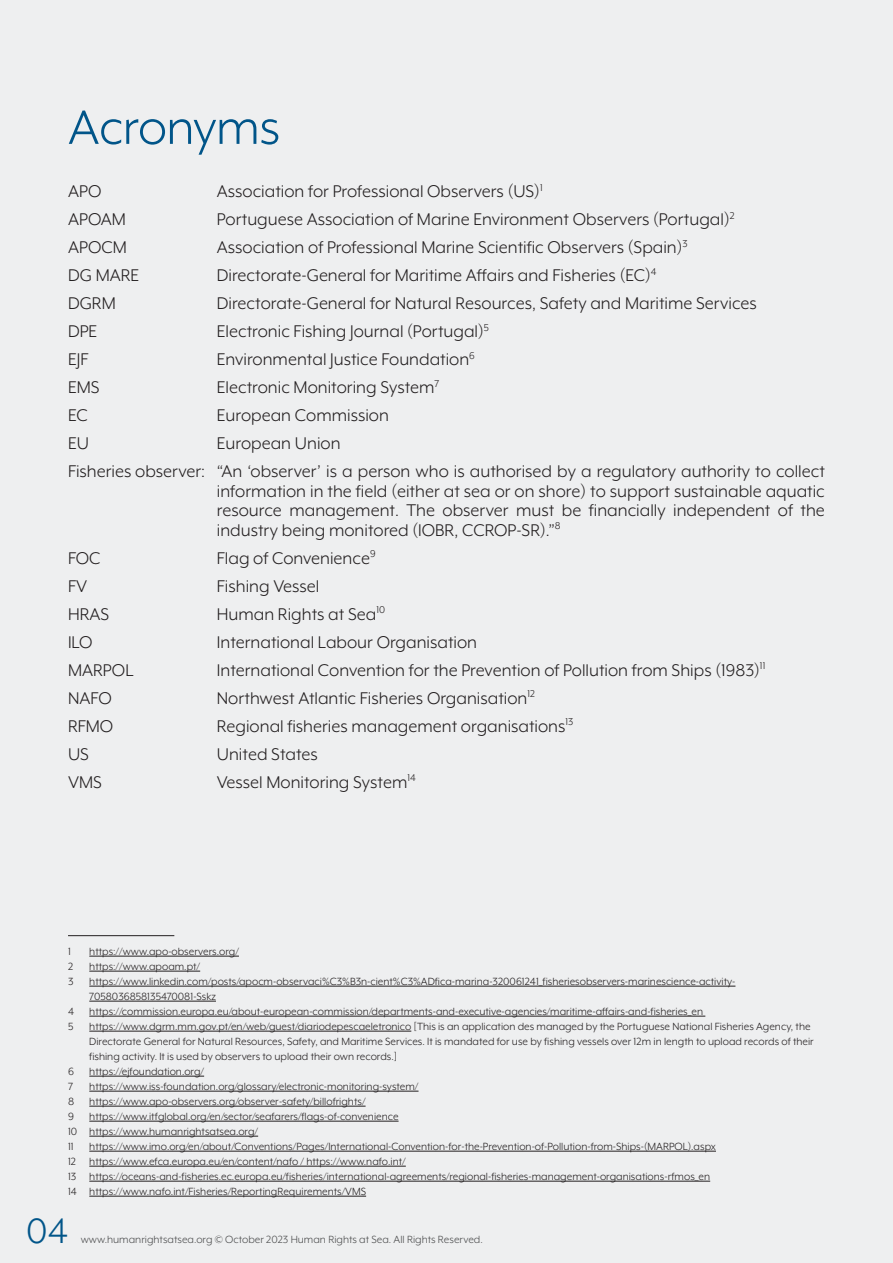
<style>
.page{position:relative;width:893px;height:1263px;background:#eeeff0}
.page>*{position:absolute;margin:0;border:0;box-sizing:border-box;transform-origin:0 0}
.t1{font:55.5px "Mr Eaves XL Mod OT";letter-spacing:-.01em;color:#015589}
.t2{font:40.5px "Mr Eaves XL Mod OT";color:#015589}
.t3{font:19.5px/19.5px "Mr Eaves XL Mod OT";color:#231f20}
.t4{font:12px/15px "Mr Eaves XL Mod OT";color:#231f20}
.t5{font:12px "Mr Eaves XL Mod OT";color:#4b4c4d}
</style>
<div class="page">
<hr style="left:68px;top:935px;width:106px;height:1px;background:#231f20">
<hr style="left:89px;top:956px;width:150px;height:1px;background:#231f20">
<hr style="left:89px;top:971px;width:111px;height:1px;background:#231f20">
<hr style="left:89px;top:986px;width:646px;height:1px;background:#231f20">
<hr style="left:89px;top:1001px;width:127px;height:1px;background:#231f20">
<hr style="left:89px;top:1016px;width:616px;height:1px;background:#231f20">
<hr style="left:89px;top:1031px;width:322px;height:1px;background:#231f20">
<hr style="left:89px;top:1076px;width:115px;height:1px;background:#231f20">
<hr style="left:89px;top:1091px;width:329px;height:1px;background:#231f20">
<hr style="left:89px;top:1106px;width:277px;height:1px;background:#231f20">
<hr style="left:89px;top:1121px;width:310px;height:1px;background:#231f20">
<hr style="left:89px;top:1136px;width:169px;height:1px;background:#231f20">
<hr style="left:89px;top:1151px;width:627px;height:1px;background:#231f20">
<hr style="left:89px;top:1166px;width:317px;height:1px;background:#231f20">
<hr style="left:89px;top:1181px;width:621px;height:1px;background:#231f20">
<hr style="left:89px;top:1196px;width:277px;height:1px;background:#231f20">
<h1 class="t1" style="left:68px;top:99px;width:214px">Acronyms</h1>
<h3 class="t3" style="left:68px;top:182px;width:35px">APO</h3>
<h3 class="t3" style="left:217px;top:182px;width:327px">Association for Professional Observers (US)<sup>1</sup></h3>
<h3 class="t3" style="left:68px;top:210px;width:59px">APOAM</h3>
<h3 class="t3" style="left:217px;top:210px;width:519px">Portuguese Association of Marine Environment Observers (Portugal)<sup>2</sup></h3>
<h3 class="t3" style="left:68px;top:238px;width:60px">APOCM</h3>
<h3 class="t3" style="left:217px;top:238px;width:472px">Association of Professional Marine Scientific Observers (Spain)<sup>3</sup></h3>
<h3 class="t3" style="left:68px;top:266px;width:73px">DG MARE</h3>
<h3 class="t3" style="left:217px;top:266px;width:441px">Directorate-General for Maritime Affairs and Fisheries (EC)<sup>4</sup></h3>
<h3 class="t3" style="left:68px;top:294px;width:49px">DGRM</h3>
<h3 class="t3" style="left:217px;top:294px;width:542px">Directorate-General for Natural Resources, Safety and Maritime Services</h3>
<h3 class="t3" style="left:68px;top:322px;width:31px">DPE</h3>
<h3 class="t3" style="left:217px;top:322px;width:273px">Electronic Fishing Journal (Portugal)<sup>5</sup></h3>
<h3 class="t3" style="left:68px;top:350px;width:22px">EJF</h3>
<h3 class="t3" style="left:217px;top:350px;width:260px">Environmental Justice Foundation<sup>6</sup></h3>
<h3 class="t3" style="left:68px;top:378px;width:33px">EMS</h3>
<h3 class="t3" style="left:217px;top:378px;width:224px">Electronic Monitoring System<sup>7</sup></h3>
<h3 class="t3" style="left:68px;top:406px;width:21px">EC</h3>
<h3 class="t3" style="left:217px;top:406px;width:174px">European Commission</h3>
<h3 class="t3" style="left:68px;top:434px;width:23px">EU</h3>
<h3 class="t3" style="left:68px;top:429px;width:758px;line-height:28px;text-indent:149px">European Union<br>Fisheries observer: “An ‘observer’ is a person who is authorised by a regulatory authority to collect</h3>
<h3 class="t3" style="left:217px;top:481px;width:609px;text-align:justify">information in the field (either at sea or on shore) to support sustainable aquatic resource management. The observer must be financially independent of the industry being monitored (IOBR, CCROP-SR).”<sup>8</sup></h3>
<h3 class="t3" style="left:68px;top:548px;width:34px">FOC</h3>
<h3 class="t3" style="left:217px;top:548px;width:160px">Flag of Convenience<sup>9</sup></h3>
<h3 class="t3" style="left:68px;top:576px;width:21px">FV</h3>
<h3 class="t3" style="left:217px;top:576px;width:104px">Fishing Vessel</h3>
<h3 class="t3" style="left:68px;top:604px;width:43px">HRAS</h3>
<h3 class="t3" style="left:217px;top:604px;width:170px">Human Rights at Sea<sup>10</sup></h3>
<h3 class="t3" style="left:68px;top:632px;width:26px">ILO</h3>
<h3 class="t3" style="left:217px;top:632px;width:262px">International Labour Organisation</h3>
<h3 class="t3" style="left:68px;top:660px;width:67px">MARPOL</h3>
<h3 class="t3" style="left:217px;top:660px;width:550px">International Convention for the Prevention of Pollution from Ships (1983)<sup>11</sup></h3>
<h3 class="t3" style="left:68px;top:688px;width:45px">NAFO</h3>
<h3 class="t3" style="left:217px;top:688px;width:320px">Northwest Atlantic Fisheries Organisation<sup>12</sup></h3>
<h3 class="t3" style="left:68px;top:716px;width:47px">RFMO</h3>
<h3 class="t3" style="left:217px;top:716px;width:358px">Regional fisheries management organisations<sup>13</sup></h3>
<h3 class="t3" style="left:68px;top:744px;width:22px">US</h3>
<h3 class="t3" style="left:217px;top:744px;width:103px">United States</h3>
<h3 class="t3" style="left:68px;top:772px;width:35px">VMS</h3>
<h3 class="t3" style="left:217px;top:772px;width:201px">Vessel Monitoring System<sup>14</sup></h3>
<p class="t4" style="left:68px;top:944px;width:4px">1</p>
<p class="t4" style="left:89px;top:944px;width:151px">https://www.apo-observers.org/</p>
<p class="t4" style="left:68px;top:959px;width:7px">2</p>
<p class="t4" style="left:89px;top:959px;width:112px">https://www.apoam.pt/</p>
<p class="t4" style="left:68px;top:974px;width:7px">3</p>
<p class="t4" style="left:89px;top:974px;width:648px">https://www.linkedin.com/posts/apocm-observaci%C3%B3n-cient%C3%ADfica-marina-320061241_fisheriesobservers-marinescience-activity-<br>7058036858135470081-Sskz</p>
<p class="t4" style="left:68px;top:1004px;width:8px">4</p>
<p class="t4" style="left:89px;top:1004px;width:615px">https://commission.europa.eu/about-european-commission/departments-and-executive-agencies/maritime-affairs-and-fisheries_en</p>
<p class="t4" style="left:68px;top:1019px;width:7px">5</p>
<p class="t4" style="left:89px;top:1019px;width:726px">https://www.dgrm.mm.gov.pt/en/web/guest/diariodepescaeletronico [This is an application des managed by the Portuguese National Fisheries Agency, the<br>Directorate General for Natural Resources, Safety, and Maritime Services. It is mandated for use by fishing vessels over 12m in length to upload records of their fishing activity. It is used by observers to upload their own records.]</p>
<p class="t4" style="left:68px;top:1064px;width:7px">6</p>
<p class="t4" style="left:89px;top:1064px;width:116px">https://ejfoundation.org/</p>
<p class="t4" style="left:68px;top:1079px;width:7px">7</p>
<p class="t4" style="left:89px;top:1079px;width:331px">https://www.iss-foundation.org/glossary/electronic-monitoring-system/</p>
<p class="t4" style="left:68px;top:1094px;width:8px">8</p>
<p class="t4" style="left:89px;top:1094px;width:278px">https://www.apo-observers.org/observer-safety/billofrights/</p>
<p class="t4" style="left:68px;top:1109px;width:7px">9</p>
<p class="t4" style="left:68px;top:1109px;width:332px;text-indent:21px">https://www.itfglobal.org/en/sector/seafarers/flags-of-convenience<br>10 https://www.humanrightsatsea.org/<br>11</p>
<p class="t4" style="left:68px;top:1139px;width:649px;text-indent:21px">https://www.imo.org/en/about/Conventions/Pages/International-Convention-for-the-Prevention-of-Pollution-from-Ships-(MARPOL).aspx 12 https://www.efca.europa.eu/en/content/nafo / https://www.nafo.int/<br>13 https://oceans-and-fisheries.ec.europa.eu/fisheries/international-agreements/regional-fisheries-management-organisations-rfmos_en 14 https://www.nafo.int/Fisheries/ReportingRequirements/VMS</p>
<h2 class="t2" style="left:26px;top:1210px;width:43px">04</h2>
<p class="t5" style="left:81px;top:1233px;width:403px">www.humanrightsatsea.org © October 2023 Human Rights at Sea. All Rights Reserved.</p>
</div>
